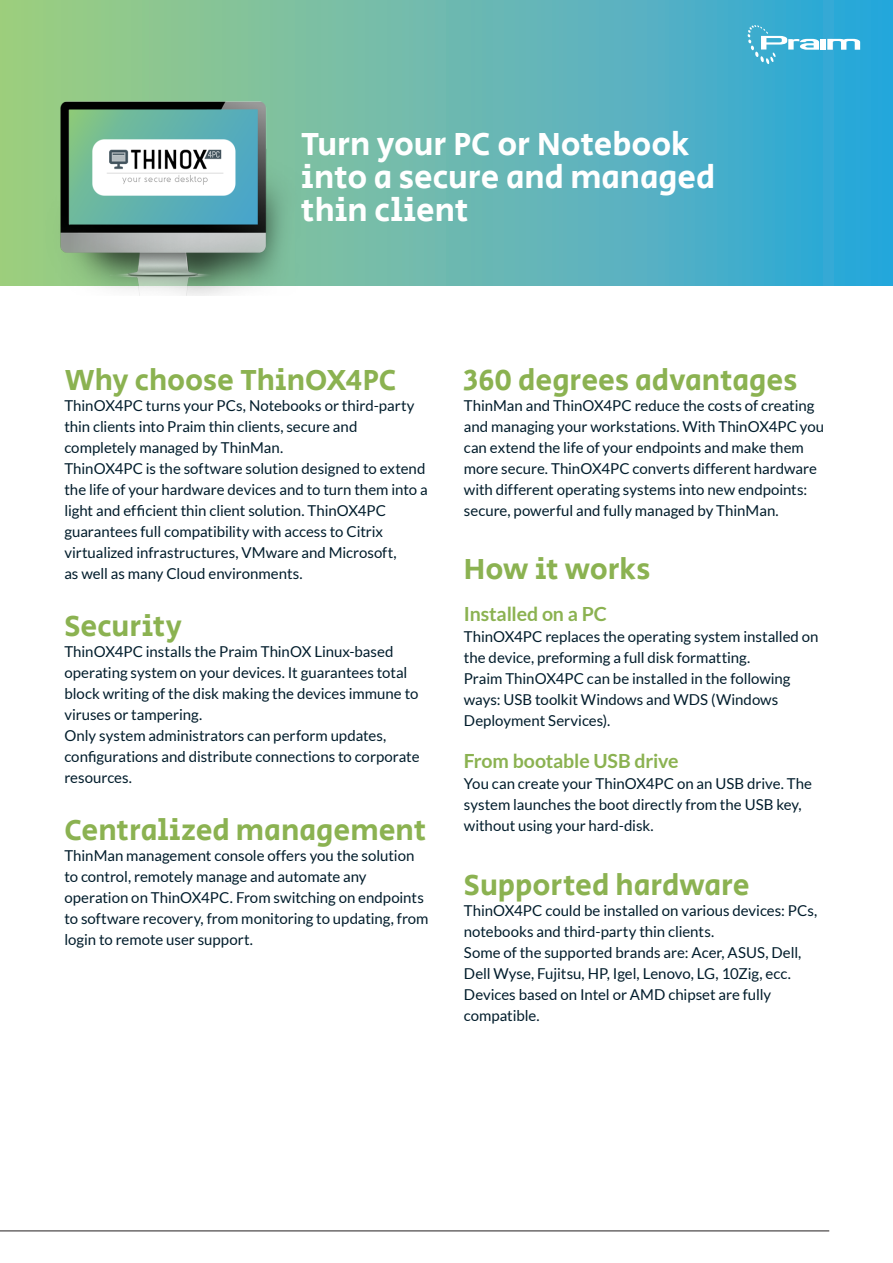
<style>
.page{position:relative;width:893px;height:1263px;background:#fff}
.page>*{position:absolute;margin:0;border:0;box-sizing:border-box;transform-origin:0 0}
.Titolo_grande{font:33px/33px "Secular One";letter-spacing:-.005em;color:#fff}
.Titolo_paragrafo_HW{font:30px "Secular One";color:#8bb251}
.Titolo_paragrafo_HW-2{font:700 19.5px "Lato";letter-spacing:-.01em;color:#8bb251}
.Titolo_paragrafo_HW-3{font:15px/21px "Lato";color:#001c2b}
</style>
<div class="page">
<hr style="left:0;top:1231px;width:829px;height:1px;background:#231f20">
<div style="left:0;top:0;width:893px;height:285px;background:linear-gradient(to right,#a4ce80,#2fa6dd)"></div>
<img style="left:33px;top:83px;width:268px;height:212px">
<div style="left:820px;top:39px;width:6px;height:11px;background:#fff"></div>
<svg style="left:827px;top:39px;width:33px;height:11px"></svg>
<svg style="left:748px;top:25px;width:71px;height:39px;background:#58b9d9"></svg>
<p class="Titolo_grande" style="left:301px;top:129px;width:416px">Turn your PC or Notebook into a secure and managed thin client</p>
<p class="Titolo_paragrafo_HW" style="left:64px;top:359px;width:334px">Why choose ThinOX4PC</p>
<p class="Titolo_paragrafo_HW-3" style="left:64px;top:395px;width:352px">ThinOX4PC turns your PCs, Notebooks or third-party</p>
<p class="Titolo_paragrafo_HW-3" style="left:64px;top:416px;width:294px">thin clients into Praim thin clients, secure and completely managed by ThinMan.</p>
<p class="Titolo_paragrafo_HW-3" style="left:64px;top:458px;width:363px">ThinOX4PC is the software solution designed to extend</p>
<p class="Titolo_paragrafo_HW-3" style="left:64px;top:479px;width:365px">the life of your hardware devices and to turn them into a</p>
<p class="Titolo_paragrafo_HW-3" style="left:64px;top:500px;width:323px">light and efficient thin client solution. ThinOX4PC</p>
<p class="Titolo_paragrafo_HW-3" style="left:64px;top:521px;width:320px">guarantees full compatibility with access to Citrix</p>
<p class="Titolo_paragrafo_HW-3" style="left:64px;top:542px;width:334px">virtualized infrastructures, VMware and Microsoft,</p>
<p class="Titolo_paragrafo_HW-3" style="left:64px;top:563px;width:240px">as well as many Cloud environments.</p>
<p class="Titolo_paragrafo_HW" style="left:64px;top:605px;width:119px">Security</p>
<p class="Titolo_paragrafo_HW-3" style="left:64px;top:641px;width:357px">ThinOX4PC installs the Praim ThinOX Linux-based operating system on your devices. It guarantees total block writing of the disk making the devices immune to viruses or tampering.<br>Only system administrators can perform updates, configurations and distribute connections to corporate resources.</p>
<p class="Titolo_paragrafo_HW" style="left:64px;top:809px;width:364px">Centralized management</p>
<p class="Titolo_paragrafo_HW-3" style="left:64px;top:845px;width:366px">ThinMan management console offers you the solution to control, remotely manage and automate any operation on ThinOX4PC. From switching on endpoints to software recovery, from monitoring to updating, from login to remote user support.</p>
<p class="Titolo_paragrafo_HW" style="left:464px;top:359px;width:335px">360 degrees advantages</p>
<p class="Titolo_paragrafo_HW-3" style="left:464px;top:395px;width:352px">ThinMan and ThinOX4PC reduce the costs of creating</p>
<p class="Titolo_paragrafo_HW-3" style="left:464px;top:416px;width:362px">and managing your workstations. With ThinOX4PC you</p>
<p class="Titolo_paragrafo_HW-3" style="left:464px;top:437px;width:341px">can extend the life of your endpoints and make them</p>
<p class="Titolo_paragrafo_HW-3" style="left:464px;top:458px;width:355px">more secure. ThinOX4PC converts different hardware</p>
<p class="Titolo_paragrafo_HW-3" style="left:464px;top:479px;width:345px">with different operating systems into new endpoints:</p>
<p class="Titolo_paragrafo_HW-3" style="left:464px;top:500px;width:316px">secure, powerful and fully managed by ThinMan.</p>
<p class="Titolo_paragrafo_HW" style="left:464px;top:548px;width:188px">How it works</p>
<p class="Titolo_paragrafo_HW-2" style="left:464px;top:603px;width:145px">Installed on a PC</p>
<p class="Titolo_paragrafo_HW-3" style="left:464px;top:626px;width:356px">ThinOX4PC replaces the operating system installed on</p>
<p class="Titolo_paragrafo_HW-3" style="left:464px;top:647px;width:288px">the device, preforming a full disk formatting.</p>
<p class="Titolo_paragrafo_HW-3" style="left:464px;top:668px;width:328px">Praim ThinOX4PC can be installed in the following ways: USB toolkit Windows and WDS (Windows<br>Deployment Services).</p>
<p class="Titolo_paragrafo_HW-2" style="left:464px;top:750px;width:216px">From bootable USB drive</p>
<p class="Titolo_paragrafo_HW-3" style="left:464px;top:773px;width:350px">You can create your ThinOX4PC on an USB drive. The</p>
<p class="Titolo_paragrafo_HW-3" style="left:464px;top:794px;width:339px">system launches the boot directly from the USB key,</p>
<p class="Titolo_paragrafo_HW-3" style="left:464px;top:815px;width:191px">without using your hard-disk.</p>
<p class="Titolo_paragrafo_HW" style="left:464px;top:864px;width:287px">Supported hardware</p>
<p class="Titolo_paragrafo_HW-3" style="left:464px;top:900px;width:355px">ThinOX4PC could be installed on various devices: PCs, notebooks and third-party thin clients.<br>Some of the supported brands are: Acer, ASUS, Dell, Dell Wyse, Fujitsu, HP, Igel, Lenovo, LG, 10Zig, ecc.<br>Devices based on Intel or AMD chipset are fully compatible.</p>
</div>
